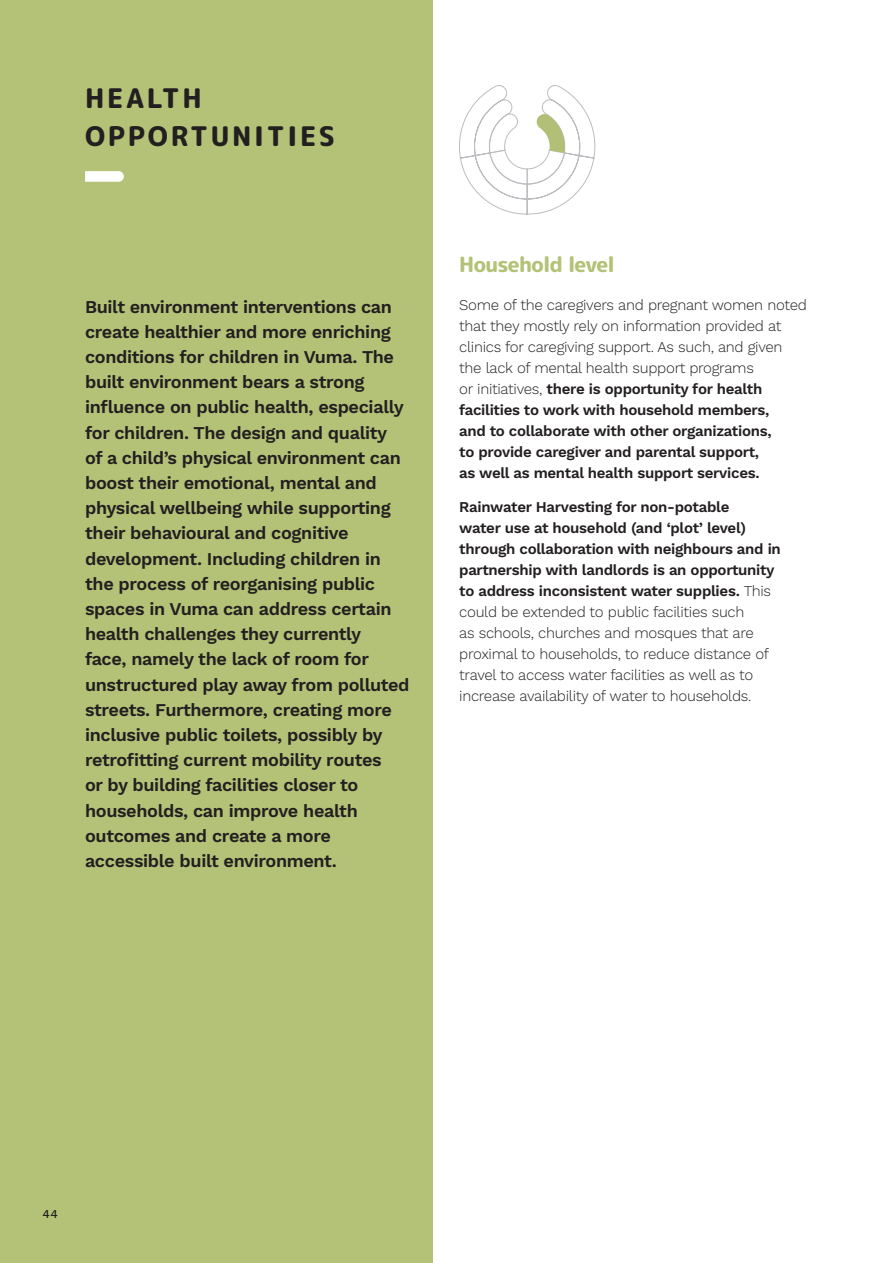
<style>
.page{position:relative;width:893px;height:1263px;background:#fff}
.page>*{position:absolute;margin:0;border:0;box-sizing:border-box;transform-origin:0 0}
.Header_2__18{font:800 27px/37.8px "Rounded Mplus 1 c";letter-spacing:.1em;color:#231f20}
.t1{font:800 21px "Rounded Mplus 1 c";letter-spacing:-.035em;color:#b4c277}
.Pull_out{font:600 18px/25.2px "Work Sans";letter-spacing:-.02em;color:#231f20}
.Bodytext{font:300 15px/21px "Work Sans";letter-spacing:-.02em;color:#231f20}
.Bodytext-2{font:600 15px/21px "Work Sans";letter-spacing:-.02em;color:#231f20}
.t2{font:500 12px "Work Sans";color:#231f20}
.s1{font-weight:300}
.s2{font-weight:600}
</style>
<div class="page">
<div style="left:0;top:0;width:433px;height:1263px;background:#b4c277"></div>
<svg style="left:85px;top:171px;width:39px;height:11px"></svg>
<svg style="left:459px;top:85px;width:136px;height:130px"></svg>
<p class="Header_2__18" style="left:85px;top:80px;width:251px">HEALTH<br>OPPORTUNITIES</p>
<p class="Pull_out" style="left:85px;top:295px;width:326px">Built environment interventions can create healthier and more enriching conditions for children in Vuma. The built environment bears a strong influence on public health, especially for children. The design and quality<br>of a child’s physical environment can boost their emotional, mental and physical wellbeing while supporting their behavioural and cognitive development. Including children in the process of reorganising public spaces in Vuma can address certain health challenges they currently<br>face, namely the lack of room for unstructured play away from polluted streets. Furthermore, creating more inclusive public toilets, possibly by retrofitting current mobility routes<br>or by building facilities closer to households, can improve health outcomes and create a more accessible built environment.</p>
<h3 class="t1" style="left:459px;top:249px;width:157px">Household level</h3>
<p class="Bodytext-2" style="left:459px;top:295px;width:349px"><span class="s1">Some of the caregivers and pregnant women noted that they mostly rely on information provided at clinics for caregiving support. As such, and given the lack of mental health support programs<br>or initiatives,</span> there is opportunity for health facilities to work with household members,<br>and to collaborate with other organizations,<br>to provide caregiver and parental support,<br>as well as mental health support services.</p>
<p class="Bodytext" style="left:459px;top:497px;width:323px"><span class="s2">Rainwater Harvesting for non-potable<br>water use at household (and ‘plot’ level) through collaboration with neighbours and in partnership with landlords is an opportunity to address inconsistent water supplies.</span> This could be extended to public facilities such<br>as schools, churches and mosques that are proximal to households, to reduce distance of travel to access water facilities as well as to increase availability of water to households.</p>
<p class="t2" style="left:43px;top:1207px;width:17px">44</p>
</div>
